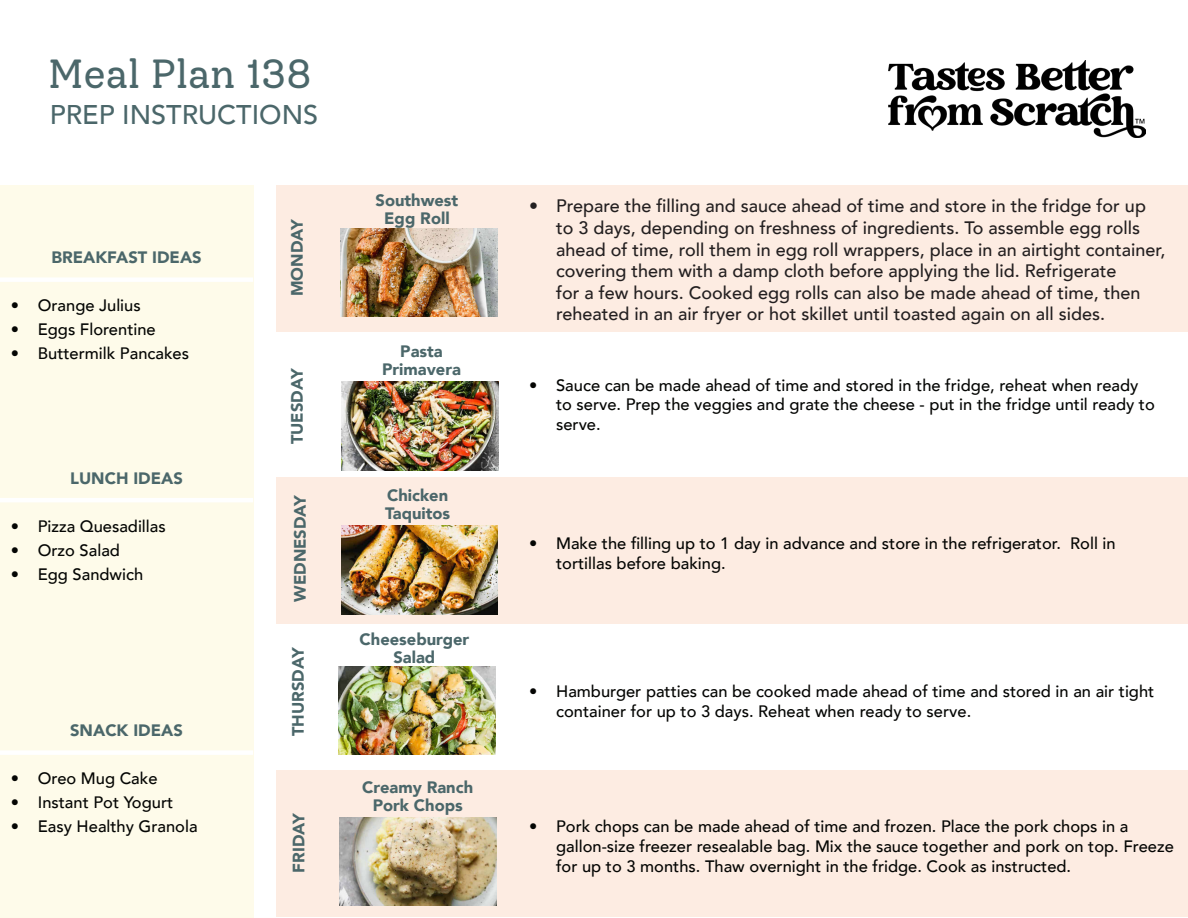
<style>
.page{position:relative;width:1188px;height:918px;background:#fff}
.page>*{position:absolute;margin:0;border:0;box-sizing:border-box;transform-origin:0 0}
.t1{font:40.5px "Solway";color:#4b676a}
.t2{font:500 27px "Avenir";color:#4b676a}
.t3{font:500 18px/21.6px "Avenir";color:#231f20}
.t4{font:500 16.5px/19.8px "Avenir";color:#040503}
.t5{font:900 16.5px "Avenir";color:#4b676a}
</style>
<div class="page">
<img style="left:889px;top:60px;width:257px;height:78px">
<div style="left:0;top:185px;width:253px;height:733px;background:#fefbea"></div>
<div style="left:276px;top:185px;width:912px;height:146px;background:#fdece2"></div>
<div style="left:276px;top:478px;width:912px;height:146px;background:#fdece2"></div>
<div style="left:276px;top:770px;width:912px;height:146px;background:#fdece2"></div>
<img style="left:340px;top:228px;width:157px;height:88px">
<img style="left:342px;top:382px;width:156px;height:88px">
<img style="left:341px;top:526px;width:157px;height:88px">
<img style="left:339px;top:667px;width:157px;height:88px">
<img style="left:340px;top:817px;width:157px;height:89px">
<div style="left:0;top:277px;width:253px;height:5px;background:#fff"></div>
<hr style="left:0;top:498px;width:253px;height:4px;background:#fff">
<div style="left:0;top:750px;width:253px;height:5px;background:#fff"></div>
<p class="t1" style="left:48px;top:49px;width:265px">Meal Plan 138</p>
<p class="t2" style="left:50px;top:91px;width:270px">PREP INSTRUCTIONS</p>
<p class="t5" style="left:51px;top:243px;width:152px">BREAKFAST IDEAS</p>
<p class="t4" style="left:11px;top:295px;width:131px">• Orange Julius</p>
<p class="t4" style="left:11px;top:319px;width:146px">• Eggs Florentine</p>
<p class="t4" style="left:11px;top:343px;width:180px">• Buttermilk Pancakes</p>
<p class="t5" style="left:70px;top:464px;width:114px">LUNCH IDEAS</p>
<p class="t5" style="left:283px;top:296px;width:79px;rotate:-90deg">MONDAY</p>
<p class="t5" style="left:283px;top:444px;width:78px;rotate:-90deg">TUESDAY</p>
<p class="t5" style="left:376px;top:186px;width:84px">Southwest</p>
<p class="t5" style="left:384px;top:204px;width:67px">Egg Roll</p>
<p class="t5" style="left:400px;top:337px;width:44px">Pasta</p>
<p class="t5" style="left:382px;top:355px;width:80px">Primavera</p>
<p class="t4" style="left:11px;top:515px;width:156px">• Pizza Quesadillas</p>
<p class="t4" style="left:11px;top:539px;width:111px">• Orzo Salad</p>
<p class="t4" style="left:11px;top:563px;width:134px">• Egg Sandwich</p>
<p class="t5" style="left:70px;top:716px;width:114px">SNACK IDEAS</p>
<p class="t4" style="left:11px;top:768px;width:148px">• Oreo Mug Cake</p>
<p class="t4" style="left:11px;top:792px;width:164px">• Instant Pot Yogurt</p>
<p class="t4" style="left:11px;top:816px;width:188px">• Easy Healthy Granola</p>
<p class="t5" style="left:286px;top:602px;width:109px;rotate:-90deg">WEDNESDAY</p>
<p class="t5" style="left:387px;top:481px;width:63px">Chicken</p>
<p class="t5" style="left:385px;top:499px;width:67px">Taquitos</p>
<p class="t5" style="left:284px;top:736px;width:91px;rotate:-90deg">THURSDAY</p>
<p class="t5" style="left:285px;top:873px;width:62px;rotate:-90deg">FRIDAY</p>
<p class="t5" style="left:360px;top:625px;width:111px">Cheeseburger</p>
<p class="t5" style="left:394px;top:643px;width:43px">Salad</p>
<p class="t5" style="left:362px;top:773px;width:112px">Creamy Ranch</p>
<p class="t5" style="left:373px;top:791px;width:92px">Pork Chops</p>
<p class="t3" style="left:556px;top:194px;width:611px;text-indent:-27px">• Prepare the filling and sauce ahead of time and store in the fridge for up to 3 days, depending on freshness of ingredients. To assemble egg rolls ahead of time, roll them in egg roll wrappers, place in an airtight container, covering them with a damp cloth before applying the lid. Refrigerate<br>for a few hours. Cooked egg rolls can also be made ahead of time, then reheated in an air fryer or hot skillet until toasted again on all sides.</p>
<p class="t4" style="left:556px;top:374px;width:600px;text-indent:-27px">• Sauce can be made ahead of time and stored in the fridge, reheat when ready to serve. Prep the veggies and grate the cheese - put in the fridge until ready to serve.</p>
<p class="t4" style="left:556px;top:533px;width:561px;text-indent:-27px">• Make the filling up to 1 day in advance and store in the refrigerator. Roll in tortillas before baking.</p>
<p class="t4" style="left:556px;top:680px;width:600px;text-indent:-27px">• Hamburger patties can be cooked made ahead of time and stored in an air tight container for up to 3 days. Reheat when ready to serve.</p>
<p class="t4" style="left:556px;top:816px;width:619px;text-indent:-27px">• Pork chops can be made ahead of time and frozen. Place the pork chops in a gallon-size freezer resealable bag. Mix the sauce together and pork on top. Freeze for up to 3 months. Thaw overnight in the fridge. Cook as instructed.</p>
</div>
